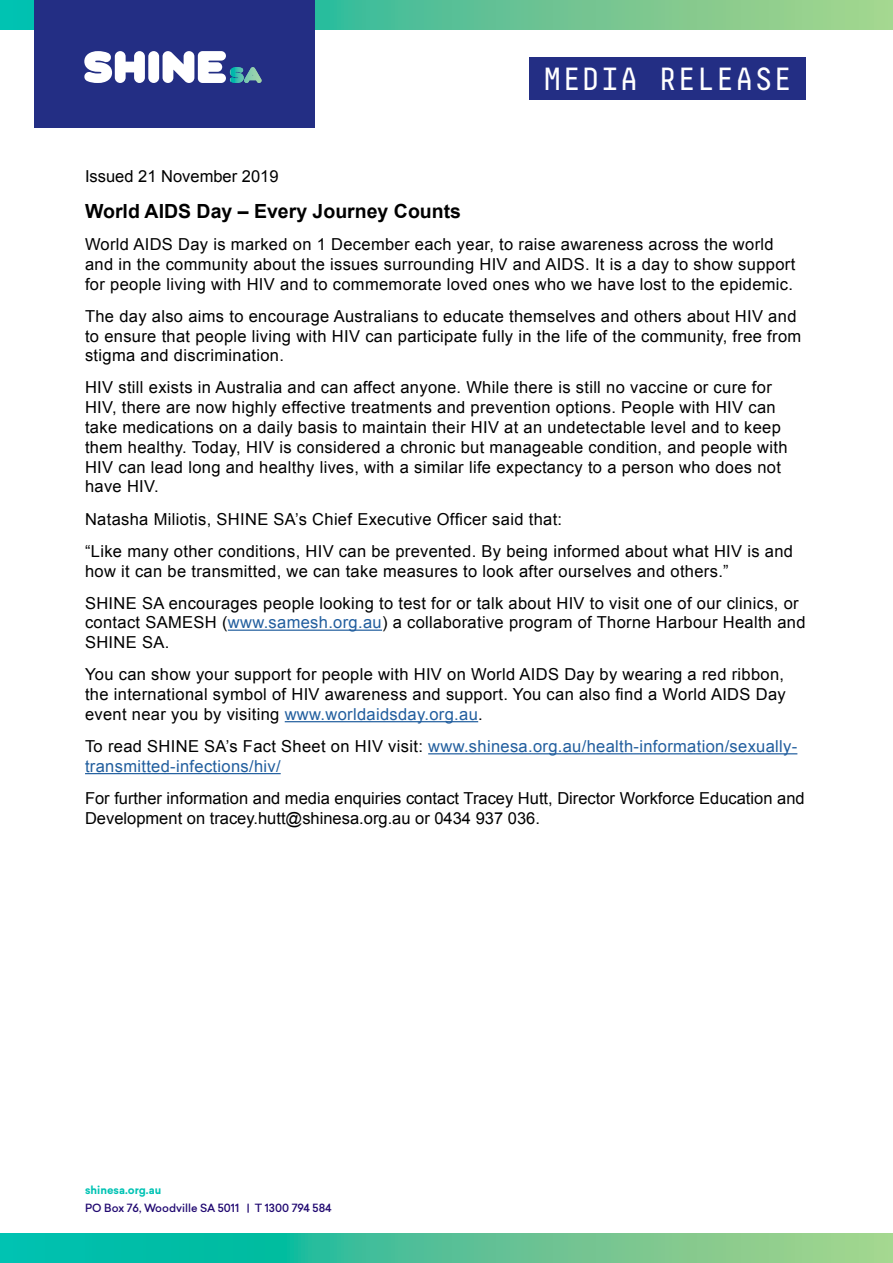
<style>
.page{position:relative;width:893px;height:1263px;background:#fff}
.page>*{position:absolute;margin:0;border:0;box-sizing:border-box;transform-origin:0 0}
.t1{font:31.95px "Decima Mono";color:#fff}
.t2{font:700 19.5px "Arial";color:#000}
.t3{font:16.5px/19.8px "Arial";letter-spacing:.02em;color:#000}
.t4{font:16.5px/19.8px "Arial";color:#000}
.t5{font:16.5px/19.8px "Arial";letter-spacing:.02em;color:#215e9e}
.t6{font:500 10.8px "Sailec";color:#210971}
.t7{font:700 10.8px "Sailec";color:#00c3b4}
.s1{color:#215e9e}
.s2{color:#000}
</style>
<div class="page">
<hr style="left:228px;top:629px;width:154px;height:2px;background:#215e9e">
<hr style="left:285px;top:721px;width:193px;height:1px;background:#215e9e">
<hr style="left:428px;top:753px;width:369px;height:1px;background:#215e9e">
<hr style="left:85px;top:773px;width:196px;height:1px;background:#215e9e">
<svg style="left:0;top:0;width:893px;height:30px;background:#6bc694"></svg>
<svg style="left:0;top:1233px;width:893px;height:30px;background:#4ac399"></svg>
<div style="left:34px;top:0;width:281px;height:128px;background:#232e84"></div>
<div style="left:148px;top:51px;width:11px;height:32px;background:#fff;border-radius:5px"></div>
<svg style="left:84px;top:51px;width:61px;height:32px"></svg>
<svg style="left:163px;top:51px;width:99px;height:32px"></svg>
<div style="left:529px;top:57px;width:277px;height:43px;background:#232e84"></div>
<h1 class="t1" style="left:543px;top:61px;width:251px">MEDIA RELEASE</h1>
<p class="t4" style="left:85px;top:166px;width:195px">Issued 21 November 2019</p>
<p class="t2" style="left:85px;top:197px;width:378px">World AIDS Day – Every Journey Counts</p>
<p class="t3" style="left:85px;top:234px;width:712px">World AIDS Day is marked on 1 December each year, to raise awareness across the world and in the community about the issues surrounding HIV and AIDS. It is a day to show support for people living with HIV and to commemorate loved ones who we have lost to the epidemic.</p>
<p class="t3" style="left:85px;top:306px;width:718px">The day also aims to encourage Australians to educate themselves and others about HIV and to ensure that people living with HIV can participate fully in the life of the community, free from stigma and discrimination.</p>
<p class="t3" style="left:85px;top:378px;width:704px">HIV still exists in Australia and can affect anyone. While there is still no vaccine or cure for HIV, there are now highly effective treatments and prevention options. People with HIV can take medications on a daily basis to maintain their HIV at an undetectable level and to keep them healthy. Today, HIV is considered a chronic but manageable condition, and people with HIV can lead long and healthy lives, with a similar life expectancy to a person who does not have HIV.</p>
<p class="t3" style="left:85px;top:503px;width:710px;line-height:32.1px">Natasha Miliotis, SHINE SA’s Chief Executive Officer said that:<br>“Like many other conditions, HIV can be prevented. By being informed about what HIV is and</p>
<p class="t3" style="left:85px;top:554px;width:715px;line-height:32.1px">how it can be transmitted, we can take measures to look after ourselves and others.”<br>SHINE SA encourages people looking to test for or talk about HIV to visit one of our clinics, or</p>
<p class="t3" style="left:85px;top:613px;width:722px">contact SAMESH (<span class="s1">www.samesh.org.au</span>) a collaborative program of Thorne Harbour Health and<br>SHINE SA.</p>
<p class="t3" style="left:85px;top:664px;width:702px;text-align:justify">You can show your support for people with HIV on World AIDS Day by wearing a red ribbon, the international symbol of HIV awareness and support. You can also find a World AIDS Day event near you by visiting <span class="s1">www.worldaidsday.org.au</span>.</p>
<p class="t5" style="left:85px;top:736px;width:714px"><span class="s2">To read SHINE SA’s Fact Sheet on HIV visit:</span> www.shinesa.org.au/health-information/sexually&shy;transmitted-infections/hiv/</p>
<p class="t4" style="left:85px;top:788px;width:721px">For further information and media enquiries contact Tracey Hutt, Director Workforce Education and<br>Development on tracey.hutt@shinesa.org.au or 0434 937 036.</p>
<p class="t7" style="left:85px;top:1182px;width:78px">shinesa.org.au</p>
<p class="t6" style="left:85px;top:1200px;width:248px">PO Box 76, Woodville SA 5011 | T 1300 794 584</p>
</div>
